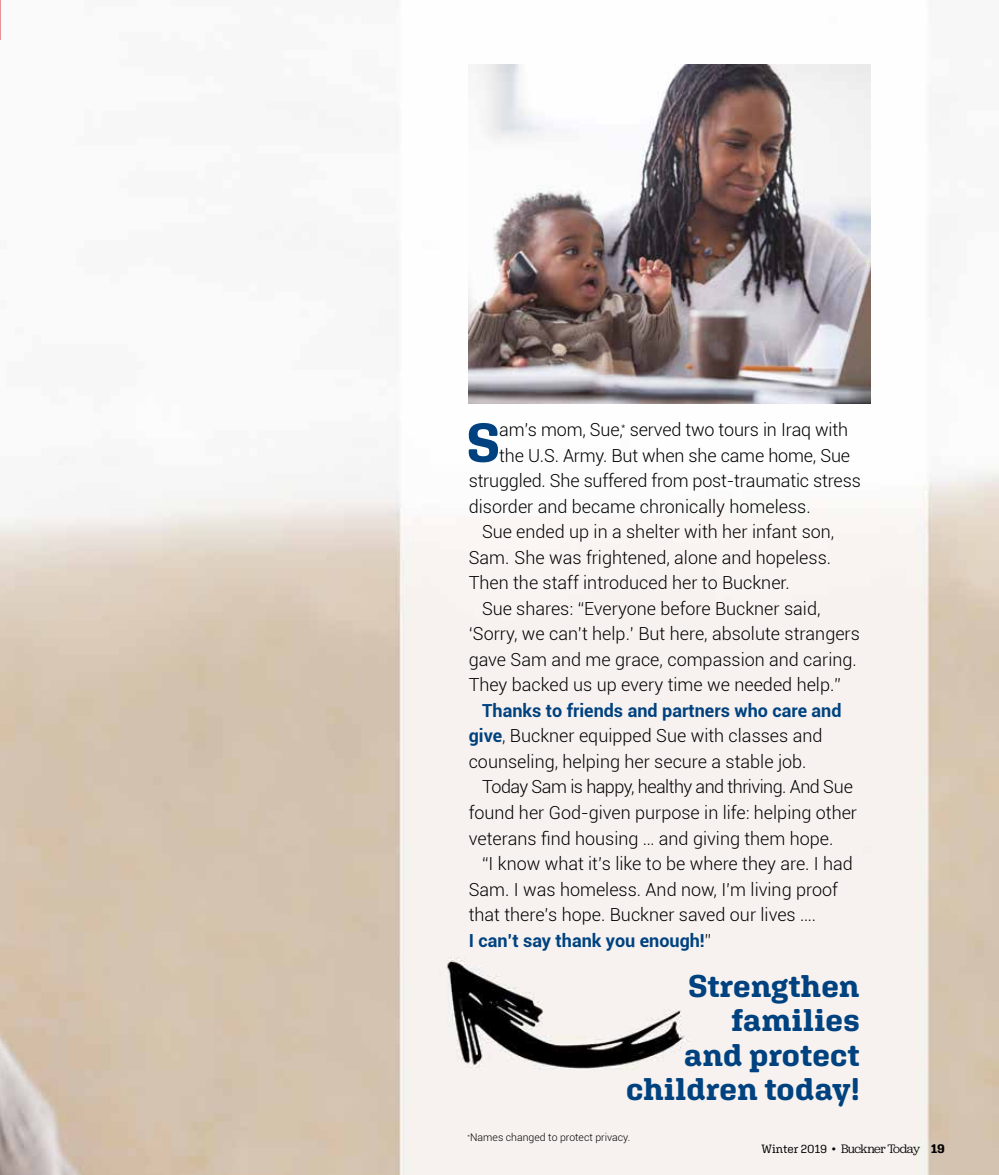
<style>
.page{position:relative;width:999px;height:1175px;background:#fff}
.page>*{position:absolute;margin:0;border:0;box-sizing:border-box;transform-origin:0 0}
.t1{font:700 54.45px "Aglet Slab";color:#004280}
.t2{font:700 31.35px/34.5px "Aglet Slab";letter-spacing:.01em;color:#004280;text-align:right}
.t3{font:300 18px/25.5px "Roboto";color:#000}
.t4{font:12.75px "Jubilat";letter-spacing:-.05em;color:#000}
.t5{font:300 10.5px "Roboto";color:#000}
.s1{font-weight:700;color:#004280}
.s2{font-family:"Aglet Slab";font-size:12px}
.s3{font-family:"Aglet Slab"}
.s4{font-family:"Aglet Slab";font-weight:700}
</style>
<div class="page">
<img style="left:0;top:40px;width:999px;height:1134px">
<hr style="left:0;top:0;width:1px;height:40px;background:#d22e37">
<img style="left:469px;top:64px;width:402px;height:339px">
<h1 class="t1" style="left:467px;top:410px;width:34px">S</h1>
<p class="t3" style="left:499px;top:416px;width:350px">am’s mom, Sue,<sup>*</sup> served two tours in Iraq with</p>
<p class="t3" style="left:499px;top:442px;width:352px">the U.S. Army. But when she came home, Sue</p>
<p class="t3" style="left:469px;top:467px;width:394px">struggled. She suffered from post-traumatic stress</p>
<p class="t3" style="left:469px;top:493px;width:343px">disorder and became chronically homeless.</p>
<p class="t3" style="left:482px;top:518px;width:354px">Sue ended up in a shelter with her infant son,</p>
<p class="t3" style="left:469px;top:544px;width:364px">Sam. She was frightened, alone and hopeless.</p>
<p class="t3" style="left:469px;top:569px;width:323px">Then the staff introduced her to Buckner.</p>
<p class="t3" style="left:482px;top:595px;width:340px">Sue shares: “Everyone before Buckner said,</p>
<p class="t3" style="left:469px;top:620px;width:393px">‘Sorry, we can’t help.’ But here, absolute strangers</p>
<p class="t3" style="left:469px;top:646px;width:390px">gave Sam and me grace, compassion and caring.</p>
<p class="t3" style="left:469px;top:671px;width:373px">They backed us up every time we needed help.”</p>
<p class="t3" style="left:469px;top:697px;width:374px;text-indent:14px"><span class="s1">Thanks to friends and partners who care and give</span>, Buckner equipped Sue with classes and counseling, helping her secure a stable job.</p>
<p class="t3" style="left:469px;top:773px;width:390px;text-indent:14px">Today Sam is happy, healthy and thriving. And Sue found her God-given purpose in life: helping other veterans find housing … and giving them hope.</p>
<p class="t3" style="left:469px;top:850px;width:386px;text-indent:14px">“I know what it’s like to be where they are. I had Sam. I was homeless. And now, I’m living proof that there’s hope. Buckner saved our lives ….<br><span class="s1">I can’t say thank you enough!</span>”</p>
<h2 class="t2" style="left:626px;top:967px;width:235px">Strengthen families<br>and protect children today!</h2>
<p class="t4" style="left:762px;top:1141px;width:185px"><span class="s2">Winter 2019</span> <span class="s3">•</span> Buckner Today <span class="s4">19</span></p>
<p class="t5" style="left:468px;top:1130px;width:164px"><sup>*</sup>Names changed to protect privacy.</p>
</div>
